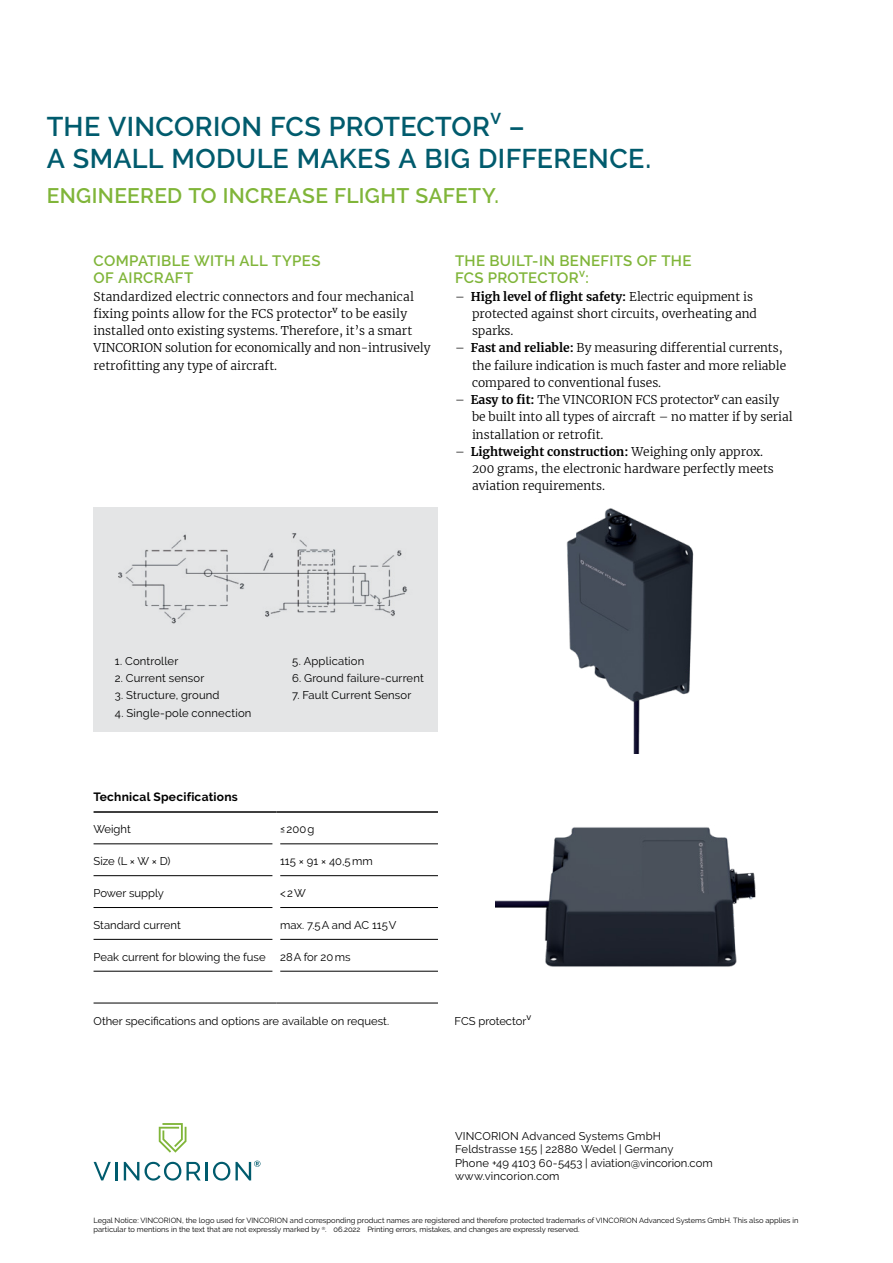
<style>
.page{position:relative;width:893px;height:1263px;background:#fff}
.page>*{position:absolute;margin:0;border:0;box-sizing:border-box;transform-origin:0 0}
.t1{font:600 27px/32.2px "Raleway";letter-spacing:.015em;color:#005b6d}
.t2{font:600 21px "Raleway";letter-spacing:.015em;color:#80b539}
.t3{font:600 15px/17.2px "Raleway";letter-spacing:.02em;color:#80b539}
.t4{font:300 12px/17.2px "Merriweather";color:#000}
.t5{font:700 12px "Raleway";letter-spacing:.02em;color:#000}
.t6{font:11.25px/13.5px "Raleway";color:#000}
.t7{font:7.5px/9px "Raleway";color:#000}
.s1{font-weight:700}
</style>
<div class="page">
<svg style="left:94px;top:1162px;width:23px;height:18px"></svg>
<svg style="left:124px;top:1162px;width:15px;height:18px"></svg>
<svg style="left:145px;top:1162px;width:36px;height:18px"></svg>
<svg style="left:187px;top:1162px;width:14px;height:18px"></svg>
<hr style="left:205px;top:1162px;width:3px;height:18px;background:#005b6d">
<svg style="left:159px;top:1123px;width:27px;height:30px"></svg>
<svg style="left:213px;top:1160px;width:47px;height:20px"></svg>
<hr style="left:94px;top:843px;width:179px;height:1px;background:#000">
<hr style="left:280px;top:843px;width:158px;height:1px;background:#000">
<hr style="left:94px;top:875px;width:179px;height:1px;background:#000">
<hr style="left:280px;top:875px;width:158px;height:1px;background:#000">
<hr style="left:94px;top:907px;width:179px;height:1px;background:#000">
<hr style="left:280px;top:907px;width:158px;height:1px;background:#000">
<hr style="left:94px;top:939px;width:179px;height:1px;background:#000">
<hr style="left:280px;top:939px;width:158px;height:1px;background:#000">
<hr style="left:94px;top:971px;width:179px;height:1px;background:#000">
<hr style="left:280px;top:971px;width:158px;height:1px;background:#000">
<hr style="left:94px;top:811px;width:182px;height:2px;background:#000">
<hr style="left:276px;top:811px;width:162px;height:2px;background:#000">
<hr style="left:94px;top:1003px;width:182px;height:1px;background:#000">
<hr style="left:276px;top:1003px;width:162px;height:1px;background:#000">
<img style="left:495px;top:827px;width:261px;height:140px">
<img style="left:566px;top:508px;width:128px;height:245px">
<div style="left:94px;top:507px;width:344px;height:224px;background:#e4e5e6"></div>
<img style="left:119px;top:533px;width:288px;height:91px">
<h1 class="t1" style="left:47px;top:111px;width:606px">THE VINCORION FCS PROTECTOR<sup>V</sup> –<br>A SMALL MODULE MAKES A BIG DIFFERENCE.</h1>
<h2 class="t2" style="left:47px;top:184px;width:454px">ENGINEERED TO INCREASE FLIGHT SAFETY.</h2>
<p class="t3" style="left:94px;top:252px;width:228px">COMPATIBLE WITH ALL TYPES<br>OF AIRCRAFT</p>
<p class="t4" style="left:94px;top:287px;width:338px">Standardized electric connectors and four mechanical fixing points allow for the FCS protector<sup>v</sup> to be easily installed onto existing systems. Therefore, it’s a smart VINCORION solution for economically and non-intrusively retrofitting any type of aircraft.</p>
<p class="t3" style="left:455px;top:252px;width:238px">THE BUILT-IN BENEFITS OF THE<br>FCS PROTECTOR<sup>V</sup>:</p>
<p class="t4" style="left:472px;top:287px;width:287px;text-indent:-17px">– <span class="s1">High level of flight safety:</span> Electric equipment is protected against short circuits, overheating and sparks.</p>
<p class="t4" style="left:472px;top:339px;width:316px;text-indent:-17px">– <span class="s1">Fast and reliable:</span> By measuring differential currents, the failure indication is much faster and more reliable compared to conventional fuses.</p>
<p class="t4" style="left:472px;top:391px;width:322px;text-indent:-17px">– <span class="s1">Easy to fit:</span> The VINCORION FCS protector<sup>v</sup> can easily be built into all types of aircraft – no matter if by serial installation or retrofit.</p>
<p class="t4" style="left:472px;top:442px;width:303px;text-indent:-17px">– <span class="s1">Lightweight construction:</span> Weighing only approx.<br>200 grams, the electronic hardware perfectly meets aviation requirements.</p>
<p class="t6" style="left:115px;top:654px;width:65px">1. Controller</p>
<p class="t6" style="left:115px;top:671px;width:91px">2. Current sensor</p>
<p class="t6" style="left:115px;top:688px;width:106px">3. Structure, ground</p>
<p class="t6" style="left:115px;top:706px;width:138px">4. Single-pole connection</p>
<p class="t6" style="left:292px;top:654px;width:74px">5. Application</p>
<p class="t6" style="left:292px;top:671px;width:133px">6. Ground failure-current</p>
<p class="t6" style="left:292px;top:688px;width:121px">7. Fault Current Sensor</p>
<p class="t5" style="left:94px;top:790px;width:146px">Technical Specifications</p>
<p class="t6" style="left:94px;top:822px;width:39px">Weight</p>
<p class="t6" style="left:280px;top:822px;width:36px">≤ 200 g</p>
<p class="t6" style="left:94px;top:854px;width:79px">Size (L × W × D)</p>
<p class="t6" style="left:280px;top:854px;width:94px">115 × 91 × 40,5 mm</p>
<p class="t6" style="left:94px;top:886px;width:72px">Power supply</p>
<p class="t6" style="left:280px;top:886px;width:27px">&lt; 2 W</p>
<p class="t6" style="left:94px;top:918px;width:89px">Standard current</p>
<p class="t6" style="left:280px;top:918px;width:118px">max. 7.5 A and AC 115 V</p>
<p class="t6" style="left:94px;top:950px;width:174px">Peak current for blowing the fuse</p>
<p class="t6" style="left:280px;top:950px;width:72px">28 A for 20 ms</p>
<p class="t6" style="left:94px;top:1014px;width:297px">Other specifications and options are available on request.</p>
<p class="t6" style="left:455px;top:1014px;width:78px">FCS protector<sup>v</sup></p>
<p class="t6" style="left:455px;top:1129px;width:259px">VINCORION Advanced Systems GmbH Feldstrasse 155 | 22880 Wedel | Germany<br>Phone +49 4103 60-5453 | aviation@vincorion.com www.vincorion.com</p>
<p class="t7" style="left:94px;top:1216px;width:706px">Legal Notice: VINCORION, the logo used for VINCORION and corresponding product names are registered and therefore protected trademarks of VINCORION Advanced Systems GmbH. This also applies in particular to mentions in the text that are not expressly marked by <sup>®</sup>. 06.2022 Printing errors, mistakes, and changes are expressly reserved.</p>
</div>
